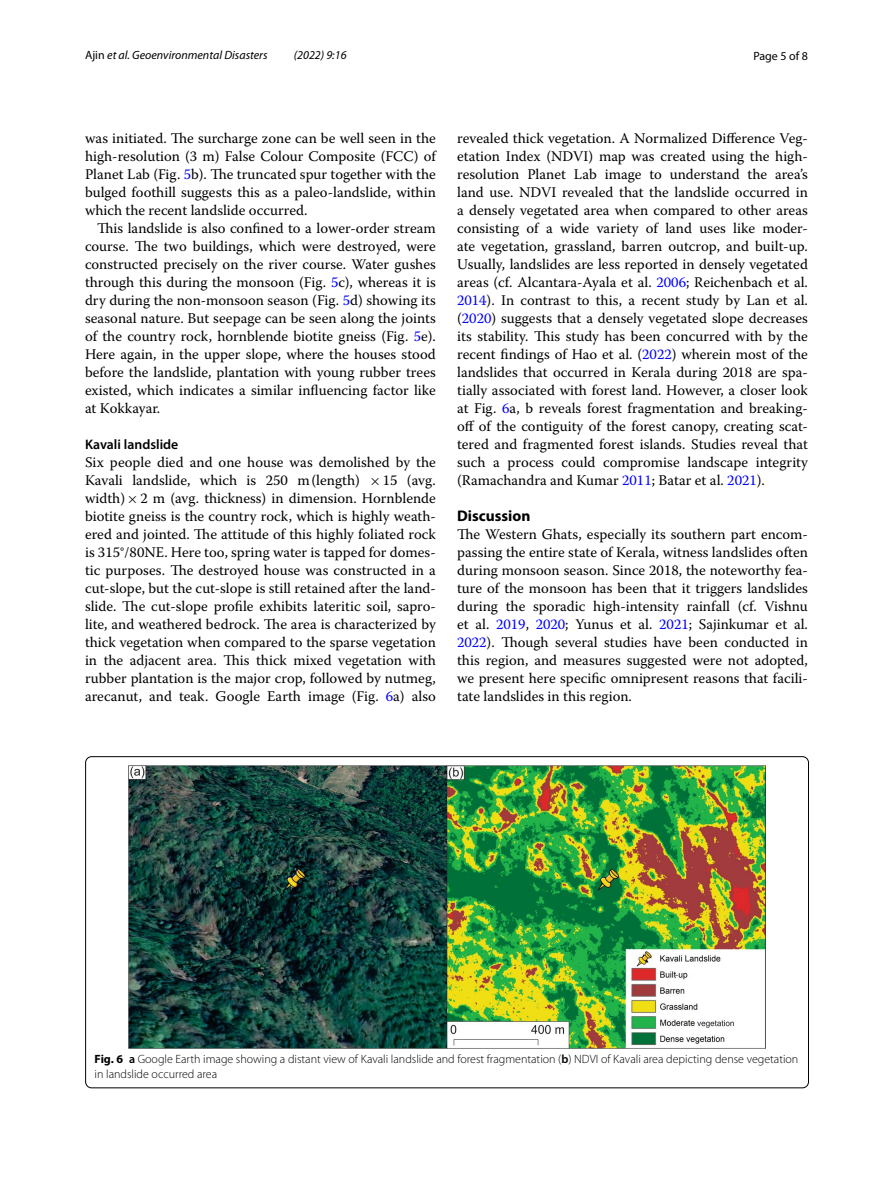
<style>
.page{position:relative;width:893px;height:1187px;background:#fff}
.page>*{position:absolute;margin:0;border:0;box-sizing:border-box;transform-origin:0 0}
.t1{font:700 15.45px "Myriad Pro";color:#000}
.t2{font:14.7px/18px "Warnock Pro";color:#000;text-align:justify}
.t3{font:600 13.8px "Myriad Pro";color:#000}
.t4{font:300 12px/15px "Myriad Pro";color:#000}
.t5{font:italic 12px "Myriad Pro";color:#000}
.t6{font:12px "Myriad Pro";color:#000}
.s1{font-style:normal}
.s2{color:#00f}
.s3{font-family:"MTSY"}
.s4{font-weight:700}
.s5{font-weight:600}
</style>
<div class="page">
<img style="left:128px;top:765px;width:638px;height:283px">
<p class="t5" style="left:85px;top:48px;width:184px"><span class="s1">Ajin</span> et al. Geoenvironmental Disasters</p>
<p class="t5" style="left:294px;top:48px;width:54px">(2022) 9:16</p>
<p class="t6" style="left:753px;top:48px;width:56px">Page 5 of 8</p>
<p class="t2" style="left:85px;top:128px;width:352px">was initiated. The surcharge zone can be well seen in the high-resolution (3 m) False Colour Composite (FCC) of Planet Lab (Fig. <span class="s2">5</span>b). The truncated spur together with the bulged foothill suggests this as a paleo-landslide, within which the recent landslide occurred.</p>
<p class="t2" style="left:85px;top:218px;width:352px;text-indent:12px">This landslide is also confined to a lower-order stream course. The two buildings, which were destroyed, were constructed precisely on the river course. Water gushes through this during the monsoon (Fig. <span class="s2">5</span>c), whereas it is dry during the non-monsoon season (Fig. <span class="s2">5</span>d) showing its seasonal nature. But seepage can be seen along the joints of the country rock, hornblende biotite gneiss (Fig. <span class="s2">5</span>e).<br>Here again, in the upper slope, where the houses stood before the landslide, plantation with young rubber trees existed, which indicates a similar influencing factor like at Kokkayar.</p>
<p class="t3" style="left:85px;top:435px;width:95px">Kavali landslide</p>
<p class="t2" style="left:85px;top:452px;width:352px">Six people died and one house was demolished by the Kavali landslide, which is 250 m(length) <span class="s3">×</span>15 (avg. width)<span class="s3">×</span>2 m (avg. thickness) in dimension. Hornblende biotite gneiss is the country rock, which is highly weath&shy;ered and jointed. The attitude of this highly foliated rock is 315°/80NE. Here too, spring water is tapped for domes&shy;tic purposes. The destroyed house was constructed in a cut-slope, but the cut-slope is still retained after the land&shy;slide. The cut-slope profile exhibits lateritic soil, sapro&shy;lite, and weathered bedrock. The area is characterized by thick vegetation when compared to the sparse vegetation in the adjacent area. This thick mixed vegetation with rubber plantation is the major crop, followed by nutmeg, arecanut, and teak. Google Earth image (Fig. <span class="s2">6</span>a) also</p>
<p class="t2" style="left:457px;top:128px;width:352px">revealed thick vegetation. A Normalized Difference Veg&shy;etation Index (NDVI) map was created using the high&shy;resolution Planet Lab image to understand the area’s land use. NDVI revealed that the landslide occurred in a densely vegetated area when compared to other areas consisting of a wide variety of land uses like moder&shy;ate vegetation, grassland, barren outcrop, and built-up.<br>Usually, landslides are less reported in densely vegetated areas (cf. Alcantara-Ayala et al. <span class="s2">2006</span>; Reichenbach et al.<br><span class="s2">2014</span>). In contrast to this, a recent study by Lan et al. (<span class="s2">2020</span>) suggests that a densely vegetated slope decreases its stability. This study has been concurred with by the recent findings of Hao et al. (<span class="s2">2022</span>) wherein most of the landslides that occurred in Kerala during 2018 are spa&shy;tially associated with forest land. However, a closer look at Fig. <span class="s2">6</span>a, b reveals forest fragmentation and breaking&shy;off of the contiguity of the forest canopy, creating scat&shy;tered and fragmented forest islands. Studies reveal that such a process could compromise landscape integrity (Ramachandra and Kumar <span class="s2">2011</span>; Batar et al. <span class="s2">2021</span>).</p>
<p class="t1" style="left:457px;top:505px;width:75px">Discussion</p>
<p class="t2" style="left:457px;top:524px;width:352px">The Western Ghats, especially its southern part encom&shy;passing the entire state of Kerala, witness landslides often during monsoon season. Since 2018, the noteworthy fea&shy;ture of the monsoon has been that it triggers landslides during the sporadic high-intensity rainfall (cf. Vishnu et al. <span class="s2">2019</span>, <span class="s2">2020</span>; Yunus et al. <span class="s2">2021</span>; Sajinkumar et al.<br><span class="s2">2022</span>). Though several studies have been conducted in this region, and measures suggested were not adopted, we present here specific omnipresent reasons that facili&shy;tate landslides in this region.</p>
<p class="t4" style="left:95px;top:1051px;width:705px"><span class="s4">Fig. 6</span> <span class="s5">a</span> Google Earth image showing a distant view of Kavali landslide and forest fragmentation (<span class="s5">b</span>) NDVI of Kavali area depicting dense vegetation in landslide occurred area</p>
</div>
